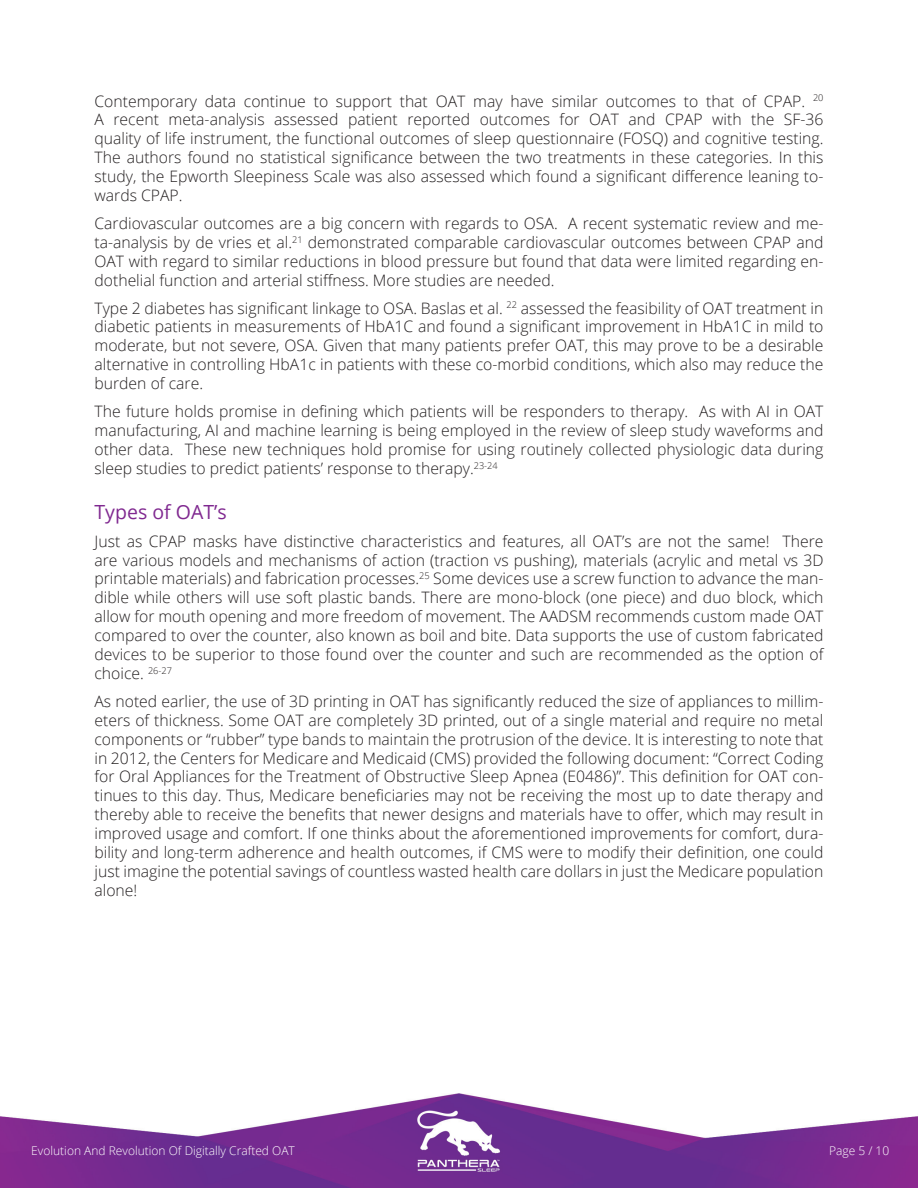
<style>
.page{position:relative;width:918px;height:1188px;background:#fff}
.page>*{position:absolute;margin:0;border:0;box-sizing:border-box;transform-origin:0 0}
.texte{font:19.5px "Open Sans";color:#802990}
.texte-2{font:300 15.75px/18.9px "Open Sans";color:#231f20;text-align:justify}
.t1{font:300 12px "Open Sans";color:#fff}
</style>
<div class="page">
<img style="left:0;top:1094px;width:918px;height:94px">
<p class="texte-2" style="left:94px;top:91px;width:731px">Contemporary data continue to support that OAT may have similar outcomes to that of CPAP. <sup>20<br></sup>A recent meta-analysis assessed patient reported outcomes for OAT and CPAP with the SF-36 quality of life instrument, the functional outcomes of sleep questionnaire (FOSQ) and cognitive testing.<br>The authors found no statistical significance between the two treatments in these categories. In this study, the Epworth Sleepiness Scale was also assessed which found a significant difference leaning to&shy;wards CPAP.</p>
<p class="texte-2" style="left:94px;top:213px;width:731px">Cardiovascular outcomes are a big concern with regards to OSA. A recent systematic review and me&shy;ta-analysis by de vries et al.<sup>21</sup> demonstrated comparable cardiovascular outcomes between CPAP and OAT with regard to similar reductions in blood pressure but found that data were limited regarding en&shy;dothelial function and arterial stiffness. More studies are needed.</p>
<p class="texte-2" style="left:94px;top:298px;width:731px">Type 2 diabetes has significant linkage to OSA. Baslas et al. <sup>22</sup> assessed the feasibility of OAT treatment in diabetic patients in measurements of HbA1C and found a significant improvement in HbA1C in mild to moderate, but not severe, OSA. Given that many patients prefer OAT, this may prove to be a desirable alternative in controlling HbA1c in patients with these co-morbid conditions, which also may reduce the burden of care.</p>
<p class="texte-2" style="left:94px;top:401px;width:731px">The future holds promise in defining which patients will be responders to therapy. As with AI in OAT manufacturing, AI and machine learning is being employed in the review of sleep study waveforms and other data. These new techniques hold promise for using routinely collected physiologic data during sleep studies to predict patients’ response to therapy.<sup>23-24</sup></p>
<p class="texte" style="left:94px;top:498px;width:134px">Types of OAT’s</p>
<p class="texte-2" style="left:94px;top:531px;width:731px">Just as CPAP masks have distinctive characteristics and features, all OAT’s are not the same! There are various models and mechanisms of action (traction vs pushing), materials (acrylic and metal vs 3D printable materials) and fabrication processes.<sup>25</sup> Some devices use a screw function to advance the man&shy;dible while others will use soft plastic bands. There are mono-block (one piece) and duo block, which allow for mouth opening and more freedom of movement. The AADSM recommends custom made OAT compared to over the counter, also known as boil and bite. Data supports the use of custom fabricated devices to be superior to those found over the counter and such are recommended as the option of choice. <sup>26-27</sup></p>
<p class="texte-2" style="left:94px;top:691px;width:731px">As noted earlier, the use of 3D printing in OAT has significantly reduced the size of appliances to millim&shy;eters of thickness. Some OAT are completely 3D printed, out of a single material and require no metal components or “rubber” type bands to maintain the protrusion of the device. It is interesting to note that in 2012, the Centers for Medicare and Medicaid (CMS) provided the following document: “Correct Coding for Oral Appliances for the Treatment of Obstructive Sleep Apnea (E0486)”. This definition for OAT con&shy;tinues to this day. Thus, Medicare beneficiaries may not be receiving the most up to date therapy and thereby able to receive the benefits that newer designs and materials have to offer, which may result in improved usage and comfort. If one thinks about the aforementioned improvements for comfort, dura&shy;bility and long-term adherence and health outcomes, if CMS were to modify their definition, one could just imagine the potential savings of countless wasted health care dollars in just the Medicare population alone!</p>
<p class="t1" style="left:31px;top:1143px;width:265px">Evolution And Revolution Of Digitally Crafted OAT</p>
<p class="t1" style="left:829px;top:1143px;width:62px">Page 5 / 10</p>
</div>
